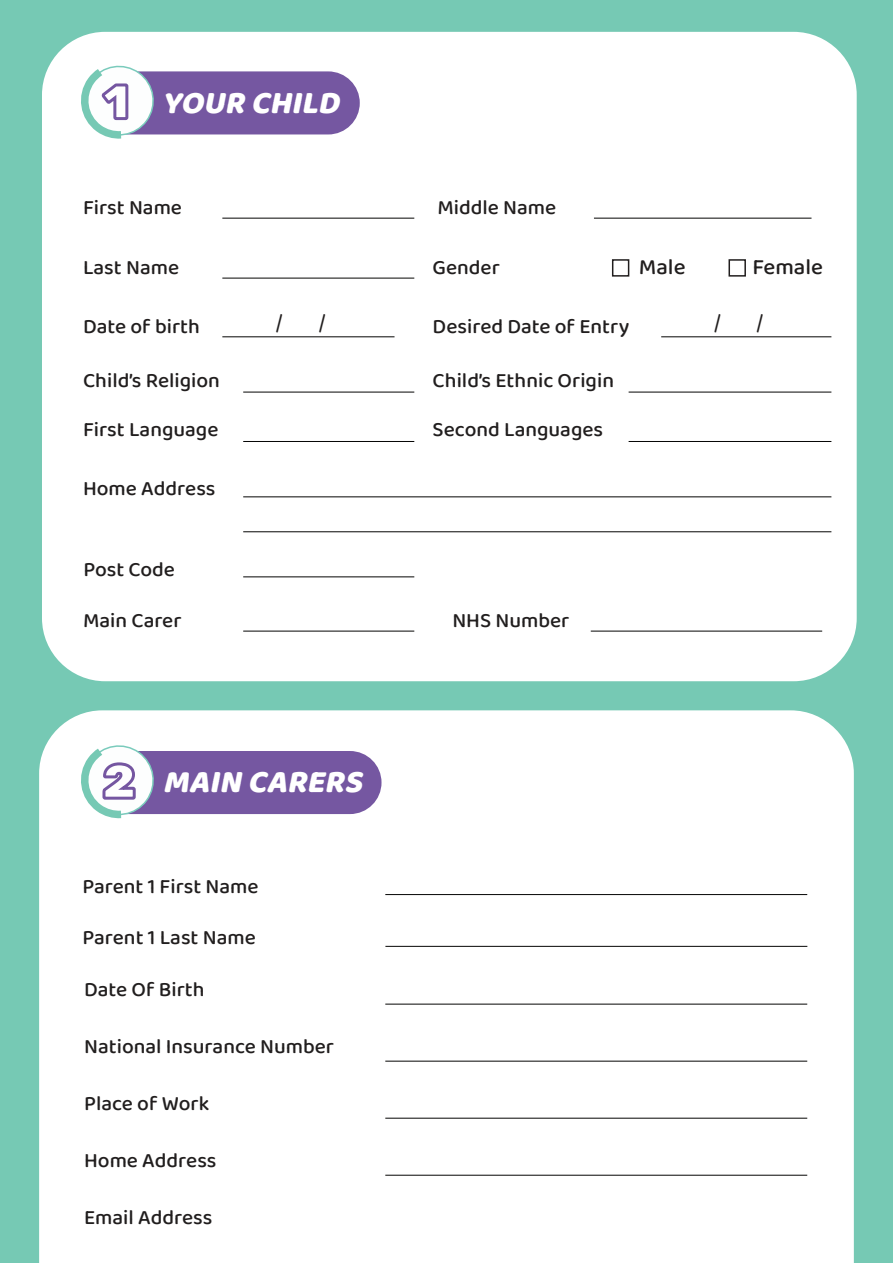
<style>
.page{position:relative;width:893px;height:1263px;background:#76c9b4}
.page>*{position:absolute;margin:0;border:0;box-sizing:border-box;transform-origin:0 0}
.t1{font:italic 800 32.4px "Baloo Paaji 2";color:#fff}
.t2{font:500 22.5px "Baloo Paaji 2";color:#211e1e}
.t3{font:22.5px "Baloo Paaji 2";color:#211e1e}
.t4{font:500 21px "Baloo Paaji 2";color:#211e1e}
.s1{font-family:"Rubik";font-weight:900;font-style:normal;font-size:48px}
</style>
<div class="page">
<div style="left:42px;top:32px;width:815px;height:649px;background:#fff;border-radius:63px"></div>
<div style="left:39px;top:710px;width:815px;height:553px;background:#fff"></div>
<hr style="left:222px;top:218px;width:192px;height:1px;background:#050504">
<hr style="left:385px;top:894px;width:422px;height:1px;background:#050504">
<hr style="left:385px;top:946px;width:422px;height:1px;background:#050504">
<hr style="left:385px;top:1004px;width:422px;height:1px;background:#050504">
<hr style="left:385px;top:1061px;width:422px;height:1px;background:#050504">
<hr style="left:385px;top:1118px;width:422px;height:1px;background:#050504">
<hr style="left:385px;top:1175px;width:422px;height:1px;background:#050504">
<hr style="left:594px;top:218px;width:217px;height:1px;background:#050504">
<hr style="left:222px;top:278px;width:192px;height:1px;background:#050504">
<hr style="left:243px;top:392px;width:171px;height:1px;background:#050504">
<hr style="left:629px;top:392px;width:202px;height:1px;background:#050504">
<hr style="left:629px;top:441px;width:202px;height:1px;background:#050504">
<hr style="left:243px;top:441px;width:171px;height:1px;background:#050504">
<hr style="left:243px;top:496px;width:588px;height:1px;background:#050504">
<hr style="left:243px;top:531px;width:588px;height:1px;background:#050504">
<hr style="left:243px;top:576px;width:171px;height:1px;background:#050504">
<hr style="left:243px;top:631px;width:171px;height:1px;background:#050504">
<hr style="left:591px;top:631px;width:231px;height:1px;background:#050504">
<hr style="left:222px;top:336px;width:172px;height:1px;background:#050504">
<hr style="left:661px;top:336px;width:170px;height:1px;background:#050504">
<svg style="left:81px;top:65px;width:279px;height:74px"></svg>
<svg style="left:73px;top:741px;width:308px;height:80px;background:#a798c3"></svg>
<div style="left:612px;top:259px;width:17px;height:18px;border:2px solid #211e1e"></div>
<div style="left:728px;top:259px;width:18px;height:18px;border:2px solid #211e1e"></div>
<h1 class="t1" style="left:103px;top:83px;width:249px"><span class="s1">1</span> YOURCHILD</h1>
<p class="t4" style="left:83px;top:194px;width:101px">First Name</p>
<p class="t4" style="left:83px;top:254px;width:98px">Last Name</p>
<p class="t4" style="left:437px;top:194px;width:120px">Middle Name</p>
<p class="t4" style="left:433px;top:254px;width:69px">Gender</p>
<p class="t2" style="left:639px;top:253px;width:48px">Male</p>
<p class="t2" style="left:752px;top:253px;width:72px">Female</p>
<p class="t4" style="left:83px;top:314px;width:118px">Date of birth</p>
<p class="t3" style="left:276px;top:309px;width:8px">/</p>
<p class="t3" style="left:319px;top:309px;width:8px">/</p>
<p class="t3" style="left:714px;top:309px;width:8px">/</p>
<p class="t3" style="left:756px;top:309px;width:8px">/</p>
<p class="t4" style="left:433px;top:314px;width:198px">Desired Date of Entry</p>
<p class="t4" style="left:83px;top:367px;width:138px">Child’s Religion</p>
<p class="t4" style="left:433px;top:367px;width:183px">Child’s Ethnic Origin</p>
<p class="t4" style="left:83px;top:416px;width:137px">First Language</p>
<p class="t4" style="left:433px;top:416px;width:172px">Second Languages</p>
<p class="t4" style="left:83px;top:476px;width:134px">Home Address</p>
<p class="t4" style="left:83px;top:557px;width:93px">Post Code</p>
<p class="t4" style="left:83px;top:607px;width:100px">Main Carer</p>
<p class="t4" style="left:452px;top:607px;width:119px">NHS Number</p>
<h1 class="t1" style="left:102px;top:762px;width:272px"><span class="s1">2</span> MAIN CARERS</h1>
<p class="t4" style="left:82px;top:873px;width:178px">Parent 1 First Name</p>
<p class="t4" style="left:82px;top:925px;width:175px">Parent 1 Last Name</p>
<p class="t4" style="left:84px;top:977px;width:122px">Date Of Birth</p>
<p class="t4" style="left:84px;top:1034px;width:251px">National Insurance Number</p>
<p class="t4" style="left:84px;top:1090px;width:127px">Place of Work</p>
<p class="t4" style="left:84px;top:1147px;width:134px">Home Address</p>
<p class="t4" style="left:84px;top:1204px;width:130px">Email Address</p>
</div>
